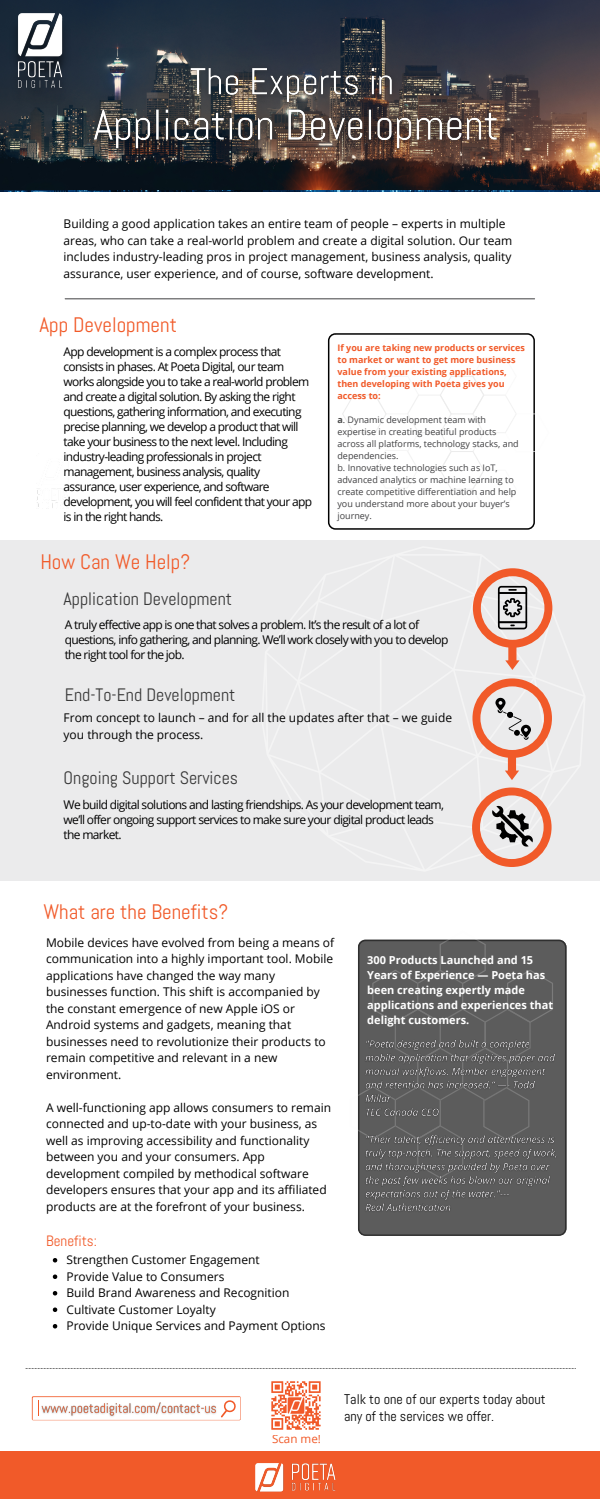
<style>
.page{position:relative;width:600px;height:1500px;background:#fff}
.page>*{position:absolute;margin:0;border:0;box-sizing:border-box;transform-origin:0 0}
.t1{font:21px "Abel";color:#f15a29}
.t2{font:18px "Abel";color:#383838}
.t3{font:15px "Abel";color:#f15a29}
.t4{font:14px/16.5px "Abel";color:#000}
.t5{font:12px/16.5px "Open Sans";color:#000}
.t6{font:12px/15px "Open Sans";letter-spacing:-.055em;color:#000}
.t7{font:11.6px "Open Sans";color:#f15a29}
.t8{font:700 11px/15px "Open Sans";color:#fff}
.t9{font:9px/12px "Open Sans";color:#404042}
.t10{font:700 9px/12px "Open Sans";color:#f15a29}
.s1{font-weight:700;color:#4d4d4d}
</style>
<div class="page">
<div style="left:0;top:1451px;width:599px;height:48px;background:#f15a29"></div>
<img style="left:37px;top:490px;width:29px;height:18px">
<svg style="left:328px;top:333px;width:207px;height:197px"></svg>
<svg style="left:358px;top:940px;width:208px;height:296px;background:#575757"></svg>
<svg style="left:25px;top:1368px;width:551px;height:1px"></svg>
<hr style="left:65px;top:298px;width:470px;height:1px;background:#404042">
<img style="left:0;top:0;width:600px;height:190px">
<img style="left:8px;top:13px;width:63px;height:98px">
<img style="left:255px;top:1463px;width:81px;height:29px">
<img style="left:271px;top:1381px;width:50px;height:49px">
<div style="left:0;top:540px;width:599px;height:340px;background:#ebebec"></div>
<svg style="left:358px;top:939px;width:195px;height:240px;background:#5c5c5c"></svg>
<svg style="left:342px;top:338px;width:193px;height:170px"></svg>
<svg style="left:33px;top:1397px;width:207px;height:23px"></svg>
<img style="left:38px;top:1396px;width:183px;height:25px">
<svg style="left:473px;top:568px;width:79px;height:102px"></svg>
<svg style="left:472px;top:788px;width:80px;height:79px"></svg>
<svg style="left:472px;top:678px;width:80px;height:102px"></svg>
<img style="left:181px;top:49px;width:222px;height:34px">
<img style="left:79px;top:83px;width:434px;height:85px">
<img style="left:363px;top:1035px;width:198px;height:182px">
<svg style="left:53px;top:1258px;width:4px;height:5px"></svg>
<svg style="left:53px;top:1275px;width:4px;height:4px"></svg>
<svg style="left:53px;top:1291px;width:4px;height:5px"></svg>
<svg style="left:53px;top:1308px;width:4px;height:4px"></svg>
<svg style="left:53px;top:1324px;width:4px;height:5px"></svg>
<p class="t5" style="left:64px;top:215px;width:450px">Building a good application takes an entire team of people – experts in multiple areas, who can take a real-world problem and create a digital solution. Our team includes industry-leading pros in project management, business analysis, quality assurance, user experience, and of course, software development.</p>
<h1 class="t1" style="left:40px;top:311px;width:139px">App Development</h1>
<p class="t6" style="left:64px;top:344px;width:250px">App development is a complex process that consists in phases. At Poeta Digital, our team works alongside you to take a real-world problem and create a digital solution. By asking the right questions, gathering information, and executing precise planning, we develop a product that will take your business to the next level. Including industry-leading professionals in project management, business analysis, quality assurance, user experience, and software development, you will feel confident that your app is in the right hands.</p>
<p class="t10" style="left:337px;top:341px;width:189px">If you are taking new products or services to market or want to get more business value from your existing applications, then developing with Poeta gives you access to:</p>
<p class="t9" style="left:337px;top:413px;width:183px"><span class="s1">a</span>. Dynamic development team with expertise in creating beatiful products across all platforms, technology stacks, and dependencies.<br>b. Innovative technologies such as IoT, advanced analytics or machine learning to create competitive differentiation and help you understand more about your buyer’s journey.</p>
<h1 class="t1" style="left:40px;top:549px;width:151px">How Can We Help?</h1>
<h2 class="t2" style="left:64px;top:587px;width:170px">Application Development</h2>
<p class="t6" style="left:65px;top:617px;width:385px">A truly effective app is one that solves a problem. It’s the result of a lot of questions, info gathering, and planning. We’ll work closely with you to develop the right tool for the job.</p>
<h2 class="t2" style="left:65px;top:683px;width:172px">End-To-End Development</h2>
<p class="t5" style="left:64px;top:709px;width:390px">From concept to launch – and for all the updates after that – we guide you through the process.</p>
<h2 class="t2" style="left:64px;top:767px;width:176px">Ongoing Support Services</h2>
<p class="t6" style="left:64px;top:796px;width:382px">We build digital solutions and lasting friendships. As your development team, we’ll offer ongoing support services to make sure your digital product leads the market.</p>
<h1 class="t1" style="left:43px;top:898px;width:186px">What are the Benefits?</h1>
<p class="t5" style="left:46px;top:934px;width:290px">Mobile devices have evolved from being a means of communication into a highly important tool. Mobile applications have changed the way many businesses function. This shift is accompanied by the constant emergence of new Apple iOS or Android systems and gadgets, meaning that businesses need to revolutionize their products to remain competitive and relevant in a new environment.</p>
<p class="t5" style="left:46px;top:1099px;width:287px">A well-functioning app allows consumers to remain connected and up-to-date with your business, as well as improving accessibility and functionality between you and your consumers. App development compiled by methodical software developers ensures that your app and its affiliated products are at the forefront of your business.</p>
<p class="t3" style="left:46px;top:1231px;width:53px">Benefits:</p>
<p class="t5" style="left:66px;top:1251px;width:261px">Strengthen Customer Engagement<br>Provide Value to Consumers<br>Build Brand Awareness and Recognition Cultivate Customer Loyalty<br>Provide Unique Services and Payment Options</p>
<p class="t8" style="left:367px;top:952px;width:187px">300 Products Launched and 15<br>Years of Experience — Poeta has been creating expertly made applications and experiences that delight customers.</p>
<p class="t7" style="left:272px;top:1431px;width:50px">Scan me!</p>
<p class="t4" style="left:344px;top:1391px;width:203px">Talk to one of our experts today about any of the services we offer.</p>
</div>
